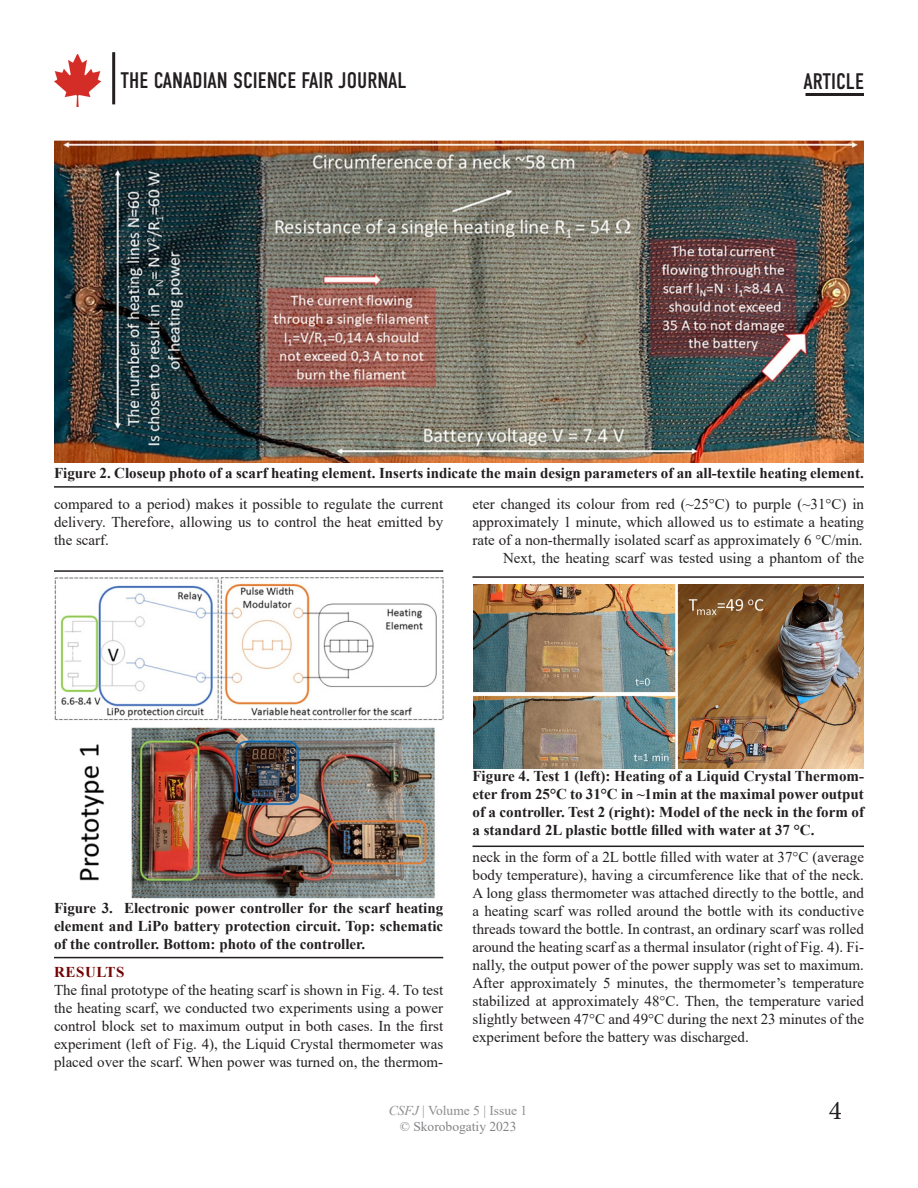
<style>
.page{position:relative;width:918px;height:1188px;background:#fff}
.page>*{position:absolute;margin:0;border:0;box-sizing:border-box;transform-origin:0 0}
.t1{font:27px "Minion Pro";color:#231f20}
.t2{font:22.5px "DIN Condensed";color:#231f20}
.BodyTextINDENT{font:15px/18px "Times New Roman";color:#231f20;text-align:justify}
.Captions{font:700 15px/18px "Times New Roman";color:#231f20;text-align:justify}
.Body_Text{font:15px/18px "Times New Roman";color:#231f20;text-align:justify}
.t3{font:700 15px "Times New Roman";letter-spacing:.035em;color:#740304}
.t4{font:13.5px/16.2px "Times New Roman";color:#8b8d90;text-align:center}
.s1{font-style:italic}
.s2{color:#828487}
</style>
<div class="page">
<img style="left:54px;top:54px;width:47px;height:52px">
<hr style="left:112px;top:52px;width:3px;height:52px;background:#231f20">
<hr style="left:806px;top:93px;width:58px;height:3px;background:#231f20">
<img style="left:54px;top:141px;width:810px;height:321px">
<img style="left:54px;top:578px;width:389px;height:321px">
<img style="left:473px;top:585px;width:390px;height:183px">
<hr style="left:54px;top:570px;width:389px;height:2px;background:#231f20">
<hr style="left:54px;top:957px;width:389px;height:1px;background:#231f20">
<hr style="left:54px;top:486px;width:810px;height:2px;background:#231f20">
<hr style="left:472px;top:576px;width:392px;height:2px;background:#231f20">
<hr style="left:472px;top:846px;width:392px;height:1px;background:#231f20">
<h2 class="t2" style="left:121px;top:68px;width:288px">THE CANADIAN SCIENCE FAIR JOURNAL</h2>
<h2 class="t2" style="left:803px;top:69px;width:62px">ARTICLE</h2>
<p class="Captions" style="left:54px;top:464px;width:812px">Figure 2. Closeup photo of a scarf heating element. Inserts indicate the main design parameters of an all-textile heating element.</p>
<p class="BodyTextINDENT" style="left:54px;top:495px;width:391px">compared to a period) makes it possible to regulate the current delivery. Therefore, allowing us to control the heat emitted by the scarf.</p>
<p class="Body_Text" style="left:472px;top:495px;width:393px">eter changed its colour from red (~25°C) to purple (~31°C) in approximately 1 minute, which allowed us to estimate a heating rate of a non-thermally isolated scarf as approximately 6 °C/min.</p>
<p class="BodyTextINDENT" style="left:503px;top:549px;width:362px">Next, the heating scarf was tested using a phantom of the</p>
<p class="Captions" style="left:54px;top:899px;width:391px">Figure 3. Electronic power controller for the scarf heating element and LiPo battery protection circuit. Top: schematic of the controller. Bottom: photo of the controller.</p>
<p class="t3" style="left:54px;top:961px;width:72px">RESULTS</p>
<p class="Body_Text" style="left:54px;top:980px;width:391px">The final prototype of the heating scarf is shown in Fig. 4. To test the heating scarf, we conducted two experiments using a power control block set to maximum output in both cases. In the first experiment (left of Fig. 4), the Liquid Crystal thermometer was placed over the scarf. When power was turned on, the thermom-</p>
<p class="Captions" style="left:472px;top:766px;width:393px">Figure 4. Test 1 (left): Heating of a Liquid Crystal Thermom&shy;eter from 25°C to 31°C in ~1min at the maximal power output of a controller. Test 2 (right): Model of the neck in the form of a standard 2L plastic bottle filled with water at 37 °C.</p>
<p class="BodyTextINDENT" style="left:472px;top:847px;width:393px">neck in the form of a 2L bottle filled with water at 37°C (average body temperature), having a circumference like that of the neck.<br>A long glass thermometer was attached directly to the bottle, and a heating scarf was rolled around the bottle with its conductive threads toward the bottle. In contrast, an ordinary scarf was rolled around the heating scarf as a thermal insulator (right of Fig. 4). Fi&shy;nally, the output power of the power supply was set to maximum.<br>After approximately 5 minutes, the thermometer’s temperature stabilized at approximately 48°C. Then, the temperature varied slightly between 47°C and 49°C during the next 23 minutes of the experiment before the battery was discharged.</p>
<p class="t4" style="left:389px;top:1102px;width:140px"><span class="s1">CSFJ</span> | Volume 5 | Issue 1 © <span class="s2">Skorobogatiy 2023</span></p>
<h1 class="t1" style="left:829px;top:1092px;width:14px">4</h1>
</div>
